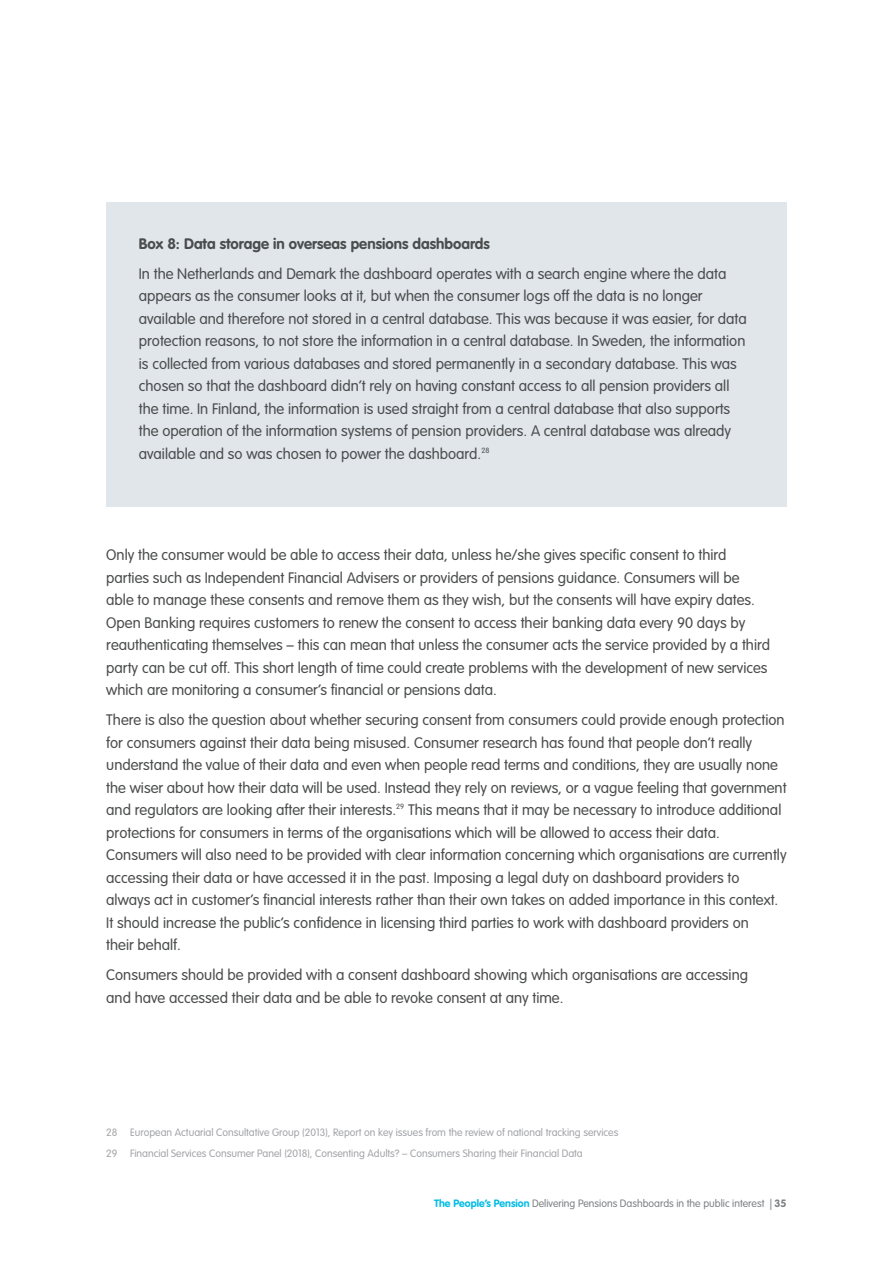
<style>
.page{position:relative;width:893px;height:1263px;background:#fff}
.page>*{position:absolute;margin:0;border:0;box-sizing:border-box;transform-origin:0 0}
.Copy{font:300 15px/22.5px "VAG Rounded Std";color:#4b4c4d}
.t1{font:700 15px "VAG Rounded Std";color:#4b4c4d}
.Source_Reference{font:300 10.5px "VAG Rounded Std";color:#a3a4a8}
.t2{font:300 10.5px "VAG Rounded Std";color:#7e8083}
.s1{font-weight:700;color:#02bce5}
.s2{font-weight:700}
</style>
<div class="page">
<div style="left:106px;top:202px;width:681px;height:304px;background:#e0e6ea"></div>
<h3 class="t1" style="left:139px;top:235px;width:352px">Box 8: Data storage in overseas pensions dashboards</h3>
<p class="Copy" style="left:139px;top:263px;width:609px">In the Netherlands and Demark the dashboard operates with a search engine where the data appears as the consumer looks at it, but when the consumer logs off the data is no longer available and therefore not stored in a central database. This was because it was easier, for data protection reasons, to not store the information in a central database. In Sweden, the information is collected from various databases and stored permanently in a secondary database. This was chosen so that the dashboard didn’t rely on having constant access to all pension providers all the time. In Finland, the information is used straight from a central database that also supports the operation of the information systems of pension providers. A central database was already available and so was chosen to power the dashboard.<sup>28</sup></p>
<p class="Copy" style="left:106px;top:544px;width:665px">Only the consumer would be able to access their data, unless he/she gives specific consent to third parties such as Independent Financial Advisers or providers of pensions guidance. Consumers will be able to manage these consents and remove them as they wish, but the consents will have expiry dates.<br>Open Banking requires customers to renew the consent to access their banking data every 90 days by reauthenticating themselves – this can mean that unless the consumer acts the service provided by a third party can be cut off. This short length of time could create problems with the development of new services which are monitoring a consumer’s financial or pensions data.</p>
<p class="Copy" style="left:106px;top:709px;width:682px">There is also the question about whether securing consent from consumers could provide enough protection for consumers against their data being misused. Consumer research has found that people don’t really understand the value of their data and even when people read terms and conditions, they are usually none the wiser about how their data will be used. Instead they rely on reviews, or a vague feeling that government and regulators are looking after their interests.<sup>29</sup> This means that it may be necessary to introduce additional protections for consumers in terms of the organisations which will be allowed to access their data.<br>Consumers will also need to be provided with clear information concerning which organisations are currently accessing their data or have accessed it in the past. Imposing a legal duty on dashboard providers to always act in customer’s financial interests rather than their own takes on added importance in this context.<br>It should increase the public’s confidence in licensing third parties to work with dashboard providers on<br>their behalf.</p>
<p class="Copy" style="left:106px;top:964px;width:643px">Consumers should be provided with a consent dashboard showing which organisations are accessing and have accessed their data and be able to revoke consent at any time.</p>
<p class="Source_Reference" style="left:106px;top:1126px;width:514px">28 European Actuarial Consultative Group (2013), Report on key issues from the review of national tracking services</p>
<p class="Source_Reference" style="left:106px;top:1147px;width:478px">29 Financial Services Consumer Panel (2018), Consenting Adults? – Consumers Sharing their Financial Data</p>
<p class="t2" style="left:434px;top:1197px;width:354px"><span class="s1">The People’s Pension</span> Delivering Pensions Dashboards in the public interest | <span class="s2">35</span></p>
</div>
